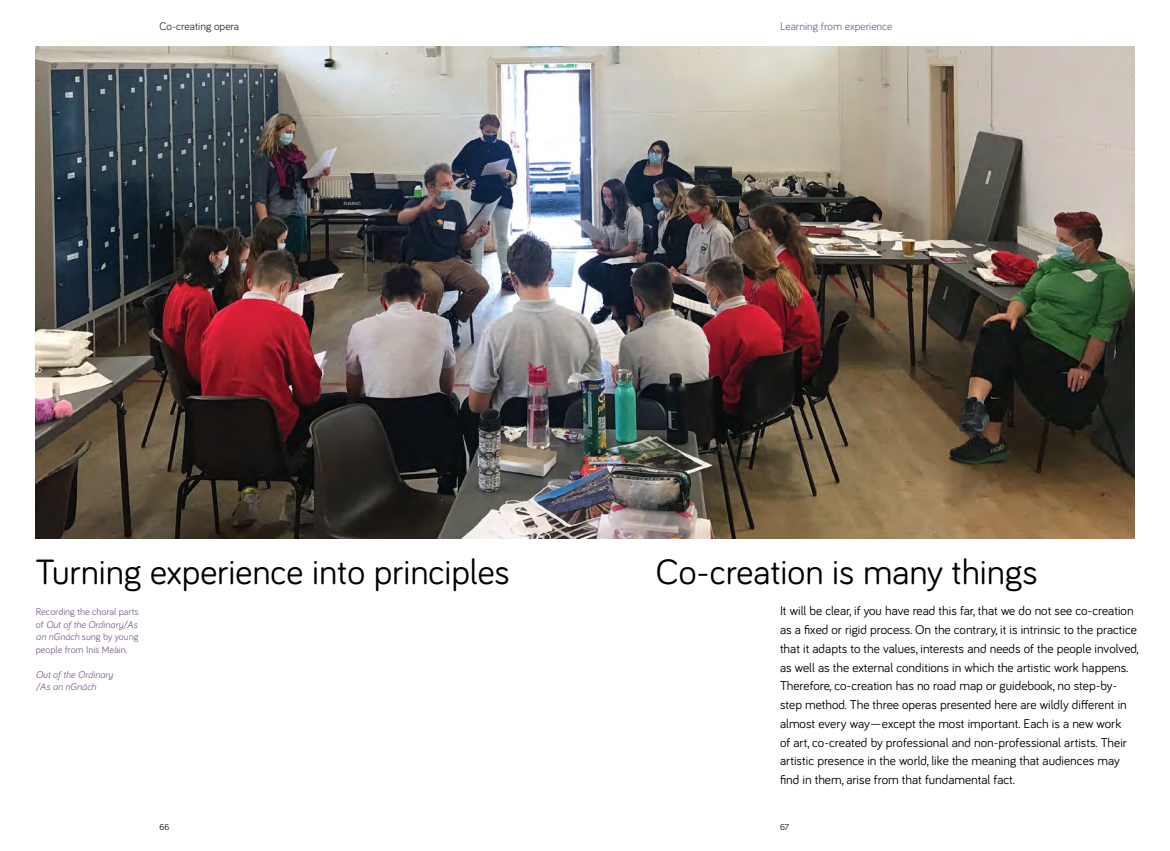
<style>
.page{position:relative;width:1170px;height:851px;background:#fff}
.page>*{position:absolute;margin:0;border:0;box-sizing:border-box;transform-origin:0 0}
.Subhead{font:36.25px "Bariol";color:#000}
.Body{font:13.12px/18.8px "Bariol";color:#000}
.Running_Head{font:11.25px "Bariol";color:#806493}
.t1{font:11.25px "Bariol";color:#313031}
.Captions__Purple{font:10px/12.5px "Bariol";color:#806493}
.Captions__Purple-2{font:italic 10px/12.5px "Bariol";color:#806493}
.Page_number{font:8.75px "Bariol";color:#000}
.s1{font-style:italic}
</style>
<div class="page">
<img style="left:35px;top:46px;width:1099px;height:493px">
<p class="t1" style="left:159px;top:19px;width:81px">Co-creating opera</p>
<p class="Running_Head" style="left:780px;top:19px;width:114px">Learning from experience</p>
<p class="Subhead" style="left:35px;top:547px;width:476px">Turning experience into principles</p>
<p class="Subhead" style="left:656px;top:547px;width:383px">Co-creation is many things</p>
<p class="Captions__Purple" style="left:36px;top:605px;width:104px">Recording the choral parts of <span class="s1">Out of the Ordinary/As an nGnách</span> sung by young people from Inis Meáin.</p>
<p class="Captions__Purple-2" style="left:36px;top:667px;width:79px">Out of the Ordinary /As an nGnách</p>
<p class="Body" style="left:780px;top:600px;width:360px">It will be clear, if you have read this far, that we do not see co-creation as a fixed or rigid process. On the contrary, it is intrinsic to the practice that it adapts to the values, interests and needs of the people involved, as well as the external conditions in which the artistic work happens.<br>Therefore, co-creation has no road map or guidebook, no step-by&shy;step method. The three operas presented here are wildly different in almost every way—except the most important. Each is a new work<br>of art, co-created by professional and non-professional artists. Their artistic presence in the world, like the meaning that audiences may find in them, arise from that fundamental fact.</p>
<p class="Page_number" style="left:159px;top:820px;width:11px">66</p>
<p class="Page_number" style="left:780px;top:820px;width:11px">67</p>
</div>
